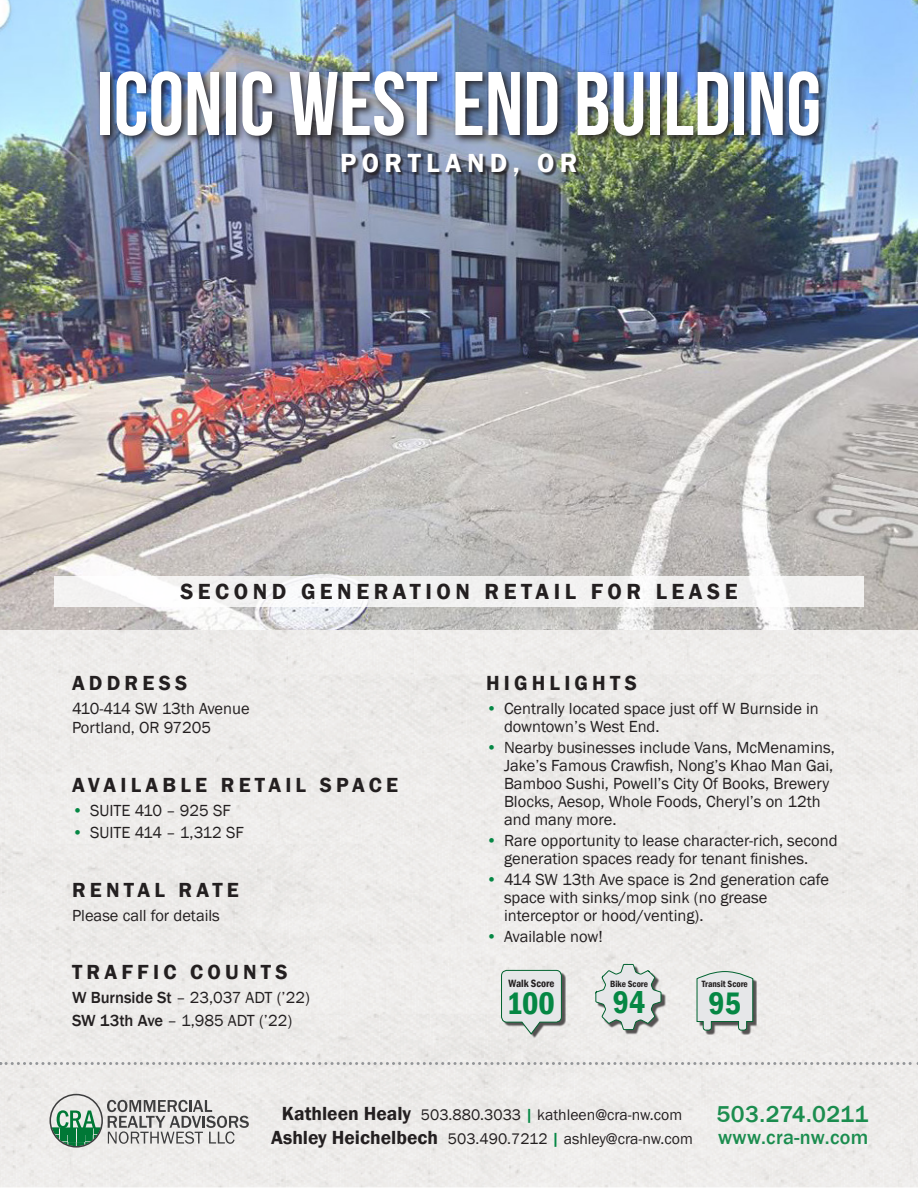
<style>
.page{position:relative;width:918px;height:1188px;background:#fff}
.page>*{position:absolute;margin:0;border:0;box-sizing:border-box;transform-origin:0 0}
.t1{font:90px "Bebas Neue";color:#fff}
.t2{font:600 condensed 31.95px "Franklin Gothic";color:#058744}
.t3{font:600 27px "Franklin Gothic";letter-spacing:.2em;color:#fff}
.t4{font:500 23.55px "Franklin Gothic";letter-spacing:.02em;color:#1b8d4f}
.t5{font:600 22.5px "Franklin Gothic";letter-spacing:.2em;color:#231f20}
.t6{font:600 21px "Franklin Gothic";letter-spacing:.2em;color:#231f20}
.t7{font:500 20.1px "Franklin Gothic";letter-spacing:.02em;color:#1b8d4f}
.body{font:16.5px/18px "Franklin Gothic";color:#231f20}
.t8{font:15.75px "Franklin Gothic";color:#231f20}
.t9{font:600 condensed 10.8px "Franklin Gothic";color:#231f20}
.t10{font:600 condensed 9.3px "Franklin Gothic";color:#231f20}
.s1{color:#058744}
.s2{font-weight:500}
.s3{font-weight:600;font-size:19.5px}
.s4{font-weight:500;font-size:16.5px;color:#058744}
</style>
<div class="page">
<svg style="left:0;top:1062px;width:918px;height:3px;background:#cbcbcb"></svg>
<img style="left:0;top:0;width:918px;height:630px">
<div style="left:503px;top:972px;width:63px;height:67px;background:#231f20;opacity:.75"></div>
<svg style="left:501px;top:970px;width:61px;height:65px;background:#d3d9d7"></svg>
<div style="left:598px;top:966px;width:68px;height:68px;background:#231f20;opacity:.75"></div>
<svg style="left:595px;top:962px;width:67px;height:70px;background:#d2d7d5"></svg>
<div style="left:699px;top:973px;width:58px;height:62px;background:#231f20;opacity:.75"></div>
<svg style="left:697px;top:971px;width:56px;height:60px;background:#d2d8d6"></svg>
<div style="left:97px;top:68px;width:731px;height:77px;background:#231f20;opacity:.9"></div>
<div style="left:343px;top:155px;width:237px;height:25px;background:#231f20;opacity:.75"></div>
<svg style="left:50px;top:1094px;width:199px;height:54px;background:#b8c0ba"></svg>
<div style="left:54px;top:576px;width:810px;height:30px;background:linear-gradient(to right,#f7f7f7,#f1f1f0)"></div>
<p class="t1" style="left:97px;top:55px;width:726px">ICONIC WEST END BUILDING</p>
<p class="t3" style="left:340px;top:146px;width:239px">PORTLAND, OR</p>
<p class="t5" style="left:180px;top:578px;width:559px">SECOND GENERATION RETAIL FOR LEASE</p>
<p class="t6" style="left:72px;top:670px;width:117px">ADDRESS</p>
<p class="body" style="left:72px;top:699px;width:179px;line-height:19.5px">410-414 SW 13th Avenue<br>Portland, OR 97205</p>
<p class="t6" style="left:72px;top:772px;width:328px">AVAILABLE RETAIL SPACE</p>
<p class="body" style="left:72px;top:801px;width:160px"><span class="s1">•</span> SUITE 410 – 925 SF</p>
<p class="body" style="left:72px;top:824px;width:173px"><span class="s1">•</span> SUITE 414 – 1,312 SF</p>
<p class="t6" style="left:72px;top:877px;width:168px">RENTAL RATE</p>
<p class="body" style="left:72px;top:906px;width:149px">Please call for details</p>
<p class="t6" style="left:72px;top:959px;width:217px">TRAFFIC COUNTS</p>
<p class="body" style="left:72px;top:989px;width:239px"><span class="s2">W Burnside St</span> – 23,037 ADT (’22)</p>
<p class="body" style="left:72px;top:1011px;width:222px"><span class="s2">SW 13th Ave</span> – 1,985 ADT (’22)</p>
<p class="t6" style="left:486px;top:670px;width:153px">HIGHLIGHTS</p>
<p class="body" style="left:504px;top:699px;width:316px;text-indent:-18px"><span class="s1">•</span> Centrally located space just off W Burnside in downtown’s West End.</p>
<p class="body" style="left:504px;top:738px;width:332px;text-indent:-18px"><span class="s1">•</span> Nearby businesses include Vans, McMenamins, Jake’s Famous Crawfish, Nong’s Khao Man Gai, Bamboo Sushi, Powell’s City Of Books, Brewery Blocks, Aesop, Whole Foods, Cheryl’s on 12th and many more.</p>
<p class="body" style="left:504px;top:831px;width:335px;text-indent:-18px"><span class="s1">•</span> Rare opportunity to lease character-rich, second generation spaces ready for tenant finishes.</p>
<p class="body" style="left:504px;top:870px;width:327px;text-indent:-18px"><span class="s1">•</span> 414 SW 13th Ave space is 2nd generation cafe space with sinks/mop sink (no grease interceptor or hood/venting).</p>
<p class="body" style="left:486px;top:927px;width:118px"><span class="s1">•</span> Available now!</p>
<p class="t9" style="left:508px;top:976px;width:47px">Walk Score</p>
<p class="t2" style="left:506px;top:982px;width:50px">100</p>
<p class="t10" style="left:610px;top:977px;width:39px">Bike Score</p>
<p class="t2" style="left:613px;top:981px;width:34px">94</p>
<p class="t10" style="left:702px;top:977px;width:48px">Transit Score</p>
<p class="t2" style="left:709px;top:982px;width:34px">95</p>
<p class="t8" style="left:282px;top:1105px;width:402px"><span class="s3">Kathleen Healy</span> 503.880.3033 <span class="s4">|</span> kathleen@cra-nw.com</p>
<p class="t8" style="left:271px;top:1129px;width:423px"><span class="s3">Ashley Heichelbech</span> 503.490.7212 <span class="s4">|</span> ashley@cra-nw.com</p>
<p class="t4" style="left:717px;top:1100px;width:153px">503.274.0211</p>
<p class="t7" style="left:718px;top:1125px;width:152px">www.cra-nw.com</p>
</div>
